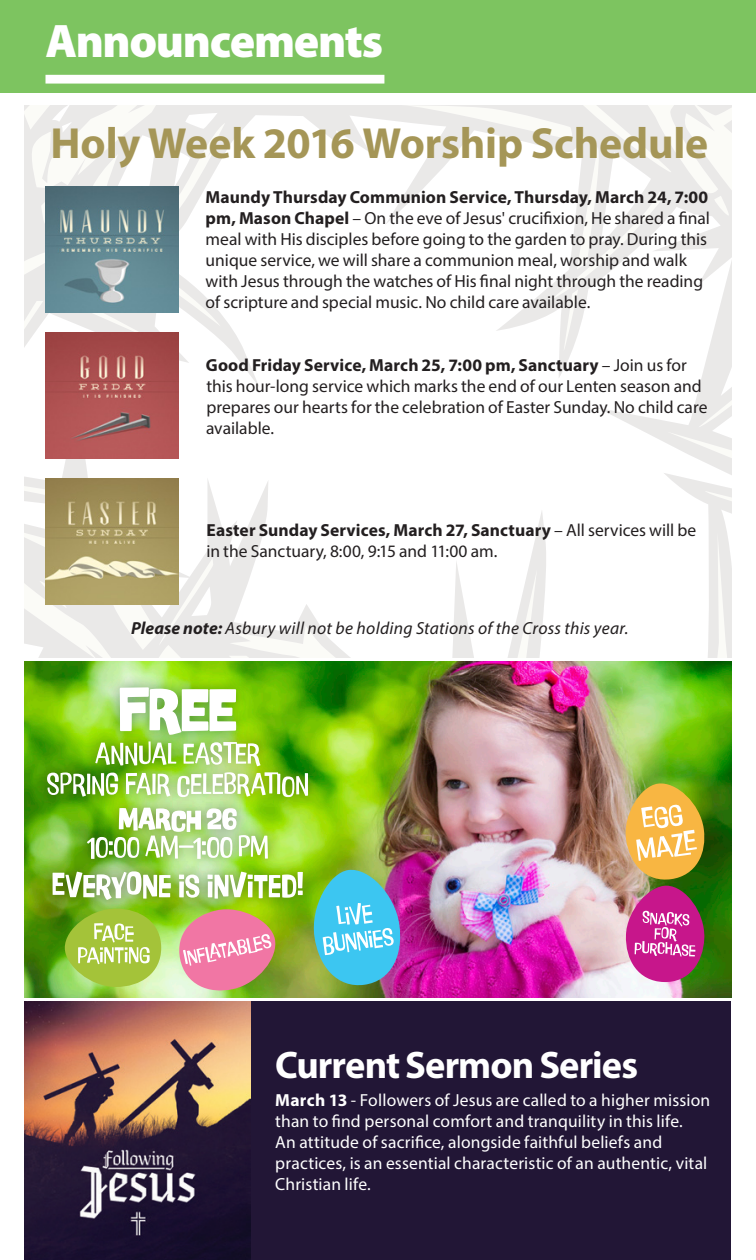
<style>
.page{position:relative;width:756px;height:1260px;background:#fff}
.page>*{position:absolute;margin:0;border:0;box-sizing:border-box;transform-origin:0 0}
.bulletin_panel_title{font:900 47.25px "Myriad Pro";letter-spacing:-.03em;color:#fff}
.t1{font:700 43.75px "Myriad Pro";letter-spacing:-.005em;color:#a59657}
.t2{font:700 38.5px "Myriad Pro";letter-spacing:-.025em;color:#fff}
.t3{font:17.5px/21px "Myriad Pro";color:#231f20}
.spaced_paragraph{font:17.5px/21px "Myriad Pro";letter-spacing:.01em;color:#fff}
.t4{font:italic 17.5px "Myriad Pro";letter-spacing:.02em;color:#231f20}
.s1{font-weight:700}
</style>
<div class="page">
<div style="left:0;top:0;width:756px;height:93px;background:#7dc460"></div>
<div style="left:46px;top:75px;width:338px;height:9px;background:#fff"></div>
<div style="left:24px;top:1001px;width:707px;height:259px;background:#221636"></div>
<img style="left:24px;top:1001px;width:227px;height:259px">
<svg style="left:24px;top:105px;width:707px;height:553px"></svg>
<img style="left:46px;top:332px;width:132px;height:126px">
<img style="left:46px;top:478px;width:132px;height:126px">
<img style="left:46px;top:187px;width:132px;height:126px">
<img style="left:24px;top:662px;width:707px;height:336px">
<div style="left:34px;top:729px;width:288px;height:81px;background:#231f20;opacity:.5"></div>
<img style="left:47px;top:772px;width:261px;height:25px">
<svg style="left:95px;top:741px;width:166px;height:25px"></svg>
<div style="left:106px;top:674px;width:143px;height:74px;background:#004712;opacity:.5"></div>
<svg style="left:120px;top:687px;width:116px;height:48px"></svg>
<div style="left:75px;top:794px;width:206px;height:78px;background:#231f20;opacity:.5"></div>
<img style="left:87px;top:808px;width:181px;height:50px">
<div style="left:39px;top:858px;width:277px;height:54px;background:#231f20;opacity:.5"></div>
<img style="left:310px;top:867px;width:94px;height:122px">
<img style="left:53px;top:871px;width:250px;height:123px">
<img style="left:623px;top:781px;width:84px;height:202px">
<p class="bulletin_panel_title" style="left:46px;top:10px;width:339px">Announcements</p>
<p class="t1" style="left:51px;top:115px;width:659px">Holy Week 2016 Worship Schedule</p>
<p class="t3" style="left:206px;top:186px;width:506px"><span class="s1">Maundy Thursday Communion Service, Thursday, March 24, 7:00 pm, Mason Chapel</span> – On the eve of Jesus' crucifixion, He shared a final meal with His disciples before going to the garden to pray. During this unique service, we will share a communion meal, worship and walk with Jesus through the watches of His final night through the reading of scripture and special music. No child care available.</p>
<p class="t3" style="left:206px;top:354px;width:503px"><span class="s1">Good Friday Service, March 25, 7:00 pm, Sanctuary</span> – Join us for this hour-long service which marks the end of our Lenten season and prepares our hearts for the celebration of Easter Sunday. No child care available.</p>
<p class="t3" style="left:206px;top:519px;width:492px"><span class="s1">Easter Sunday Services, March 27, Sanctuary</span> – All services will be in the Sanctuary, 8:00, 9:15 and 11:00 am.</p>
<p class="t4" style="left:131px;top:617px;width:499px"><span class="s1">Please note:</span> Asbury will not be holding Stations of the Cross this year.</p>
<p class="t2" style="left:275px;top:1040px;width:364px">Current Sermon Series</p>
<p class="spaced_paragraph" style="left:275px;top:1089px;width:436px"><span class="s1">March 13</span> - Followers of Jesus are called to a higher mission than to find personal comfort and tranquility in this life.<br>An attitude of sacrifice, alongside faithful beliefs and practices, is an essential characteristic of an authentic, vital Christian life.</p>
</div>
